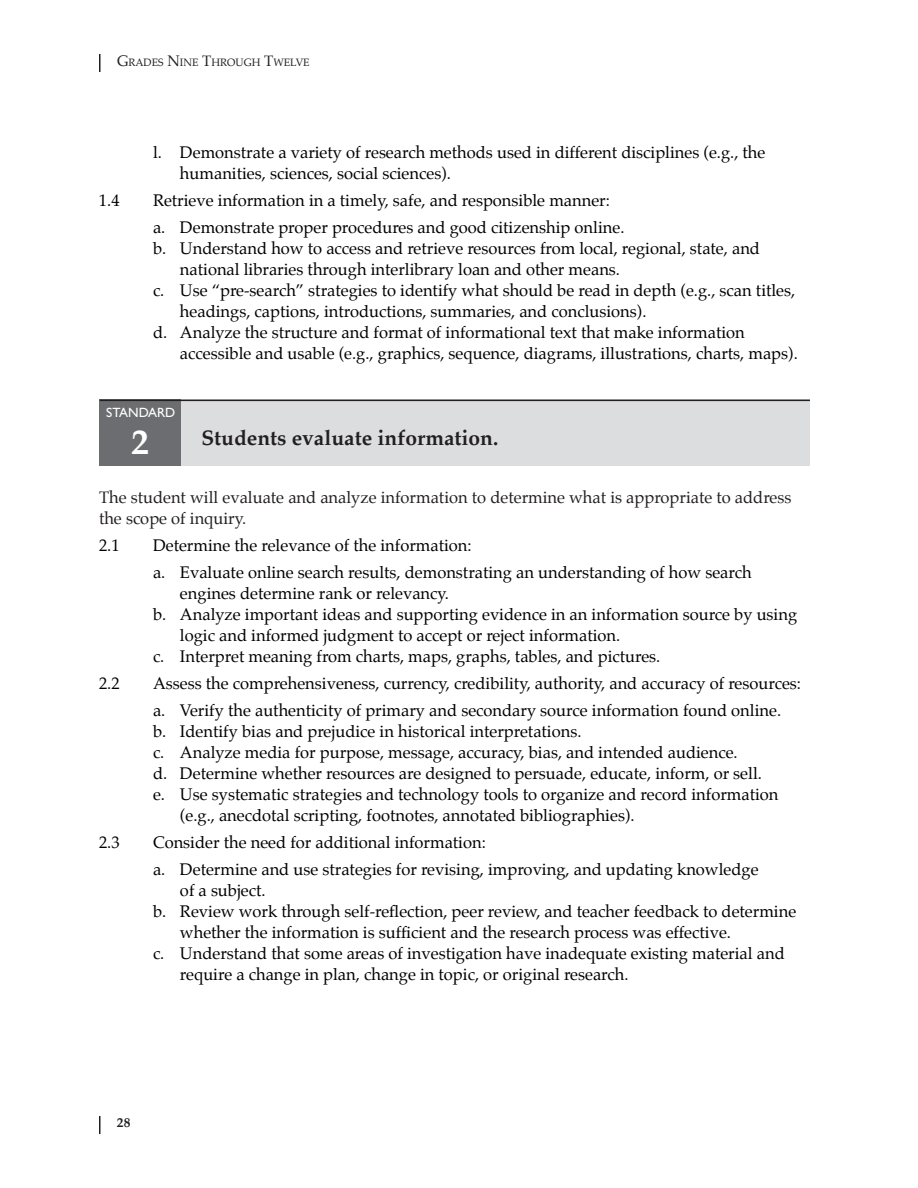
<style>
.page{position:relative;width:918px;height:1188px;background:#fff}
.page>*{position:absolute;margin:0;border:0;box-sizing:border-box;transform-origin:0 0}
.t1{font:700 36px "Palatino";color:#fff}
.t2{font:700 21px "Palatino";color:#231f20}
.t3{font:16.5px/21px "Palatino";color:#010000}
.t4{font:16.5px/21px "Palatino";color:#231f20}
.t5{font:13.5px "Gill Sans";color:#fff}
.t6{font:700 13.5px "Palatino";color:#231f20}
.t7{font:10.5px "Palatino";color:#231f20}
.s1{font-size:15px}
</style>
<div class="page">
<svg style="left:99px;top:1116px;width:1px;height:18px"></svg>
<svg style="left:99px;top:54px;width:1px;height:18px"></svg>
<div style="left:181px;top:400px;width:629px;height:66px;background:#dcdddf"></div>
<div style="left:100px;top:400px;width:81px;height:66px;background:#6c6d70"></div>
<hr style="left:100px;top:400px;width:710px;height:1px;background:#231f20">
<p class="t7" style="left:117px;top:54px;width:194px"><span class="s1">G</span>RADES <span class="s1">N</span>INE <span class="s1">T</span>HROUGH <span class="s1">T</span>WELVE</p>
<p class="t3" style="left:180px;top:141px;width:587px;text-indent:-27px">l. Demonstrate a variety of research methods used in different disciplines (e.g., the humanities, sciences, social sciences).</p>
<p class="t3" style="left:99px;top:189px;width:22px">1.4</p>
<p class="t3" style="left:153px;top:189px;width:458px">Retrieve information in a timely, safe, and responsible manner:</p>
<p class="t3" style="left:153px;top:216px;width:473px">a. Demonstrate proper procedures and good citizenship online.</p>
<p class="t3" style="left:180px;top:237px;width:582px;text-indent:-27px">b. Understand how to access and retrieve resources from local, regional, state, and national libraries through interlibrary loan and other means.</p>
<p class="t3" style="left:180px;top:279px;width:617px;text-indent:-27px">c. Use “pre-search” strategies to identify what should be read in depth (e.g., scan titles, headings, captions, introductions, summaries, and conclusions).</p>
<p class="t3" style="left:180px;top:321px;width:619px;text-indent:-27px">d. Analyze the structure and format of informational text that make information accessible and usable (e.g., graphics, sequence, diagrams, illustrations, charts, maps).</p>
<p class="t5" style="left:106px;top:405px;width:71px">STANDARD</p>
<p class="t1" style="left:131px;top:411px;width:19px">2</p>
<p class="t2" style="left:201px;top:420px;width:298px">Students evaluate information.</p>
<p class="t4" style="left:99px;top:487px;width:694px">The student will evaluate and analyze information to determine what is appropriate to address the scope of inquiry.</p>
<p class="t3" style="left:99px;top:535px;width:22px">2.1</p>
<p class="t3" style="left:153px;top:535px;width:320px">Determine the relevance of the information:</p>
<p class="t3" style="left:180px;top:562px;width:573px;text-indent:-27px">a. Evaluate online search results, demonstrating an understanding of how search engines determine rank or relevancy.</p>
<p class="t3" style="left:180px;top:604px;width:619px;text-indent:-27px">b. Analyze important ideas and supporting evidence in an information source by using logic and informed judgment to accept or reject information.</p>
<p class="t3" style="left:153px;top:646px;width:509px">c. Interpret meaning from charts, maps, graphs, tables, and pictures.</p>
<p class="t3" style="left:99px;top:673px;width:22px">2.2</p>
<p class="t3" style="left:153px;top:673px;width:650px">Assess the comprehensiveness, currency, credibility, authority, and accuracy of resources:</p>
<p class="t3" style="left:153px;top:700px;width:630px">a. Verify the authenticity of primary and secondary source information found online.</p>
<p class="t3" style="left:153px;top:721px;width:430px">b. Identify bias and prejudice in historical interpretations.</p>
<p class="t3" style="left:153px;top:742px;width:586px">c. Analyze media for purpose, message, accuracy, bias, and intended audience.</p>
<p class="t3" style="left:153px;top:763px;width:610px">d. Determine whether resources are designed to persuade, educate, inform, or sell.</p>
<p class="t3" style="left:180px;top:784px;width:600px;text-indent:-27px">e. Use systematic strategies and technology tools to organize and record information (e.g., anecdotal scripting, footnotes, annotated bibliographies).</p>
<p class="t3" style="left:99px;top:832px;width:22px">2.3</p>
<p class="t3" style="left:153px;top:832px;width:334px">Consider the need for additional information:</p>
<p class="t3" style="left:180px;top:859px;width:580px;text-indent:-27px">a. Determine and use strategies for revising, improving, and updating knowledge of a subject.</p>
<p class="t3" style="left:180px;top:901px;width:618px;text-indent:-27px">b. Review work through self-reflection, peer review, and teacher feedback to determine whether the information is sufficient and the research process was effective.</p>
<p class="t3" style="left:180px;top:943px;width:606px;text-indent:-27px">c. Understand that some areas of investigation have inadequate existing material and require a change in plan, change in topic, or original research.</p>
<p class="t6" style="left:117px;top:1111px;width:15px">28</p>
</div>
